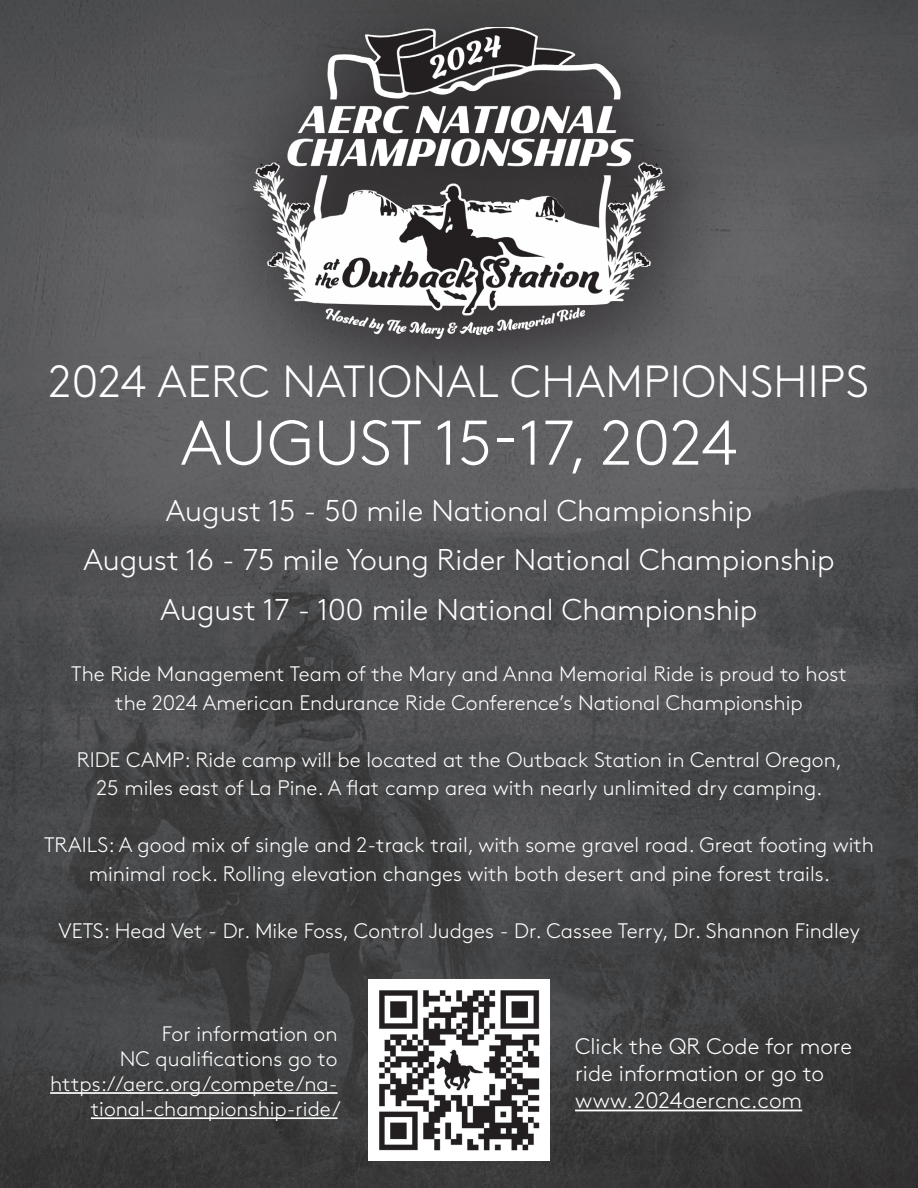
<style>
.page{position:relative;width:918px;height:1188px;background:#fff}
.page>*{position:absolute;margin:0;border:0;box-sizing:border-box;transform-origin:0 0}
.t1{font:300 63px "Brown Std";letter-spacing:-.005em;color:#fff}
.t2{font:300 45px "Brown Std";letter-spacing:.01em;color:#fff}
.t3{font:300 30px "Brown Std";color:#fff}
.t4{font:300 22.5px/27px "Brown Std";color:#fff}
.t5{font:300 21px/28.5px "Brown Std";color:#fff;text-align:center}
</style>
<div class="page">
<img style="left:0;top:0;width:918px;height:1188px">
<div style="left:174px;top:0;width:590px;height:439px;background:#231f20;opacity:.75"></div>
<img style="left:254px;top:27px;width:410px;height:311px">
<img style="left:368px;top:980px;width:182px;height:181px">
<hr style="left:575px;top:1110px;width:227px;height:1px;background:#fff">
<hr style="left:50px;top:1092px;width:287px;height:2px;background:#fff">
<hr style="left:91px;top:1117px;width:247px;height:2px;background:#fff">
<p class="t2" style="left:49px;top:356px;width:822px">2024 AERC NATIONAL CHAMPIONSHIPS</p>
<p class="t1" style="left:181px;top:407px;width:558px">AUGUST 15-17, 2024</p>
<p class="t3" style="left:166px;top:494px;width:588px">August 15 - 50 mile National Championship</p>
<p class="t3" style="left:83px;top:543px;width:753px">August 16 - 75 mile Young Rider National Championship</p>
<p class="t3" style="left:161px;top:593px;width:598px">August 17 - 100 mile National Championship</p>
<p class="t5" style="left:71px;top:660px;width:777px">The Ride Management Team of the Mary and Anna Memorial Ride is proud to host the 2024 American Endurance Ride Conference’s National Championship</p>
<p class="t5" style="left:77px;top:745px;width:767px">RIDE CAMP: Ride camp will be located at the Outback Station in Central Oregon,<br>25 miles east of La Pine. A flat camp area with nearly unlimited dry camping.</p>
<p class="t5" style="left:44px;top:831px;width:831px">TRAILS: A good mix of single and 2-track trail, with some gravel road. Great footing with minimal rock. Rolling elevation changes with both desert and pine forest trails.</p>
<p class="t5" style="left:59px;top:916px;width:803px">VETS: Head Vet - Dr. Mike Foss, Control Judges - Dr. Cassee Terry, Dr. Shannon Findley</p>
<p class="t5" style="left:120px;top:1021px;width:219px;line-height:25.2px;text-align:right">For information on<br>NC qualifications go to</p>
<p class="t5" style="left:50px;top:1071px;width:292px;line-height:25.2px;text-align:right">https://aerc.org/compete/na&shy;tional-championship-ride/</p>
<p class="t4" style="left:575px;top:1033px;width:279px">Click the QR Code for more ride information or go to</p>
<p class="t4" style="left:575px;top:1087px;width:229px">www.2024aercnc.com</p>
</div>
